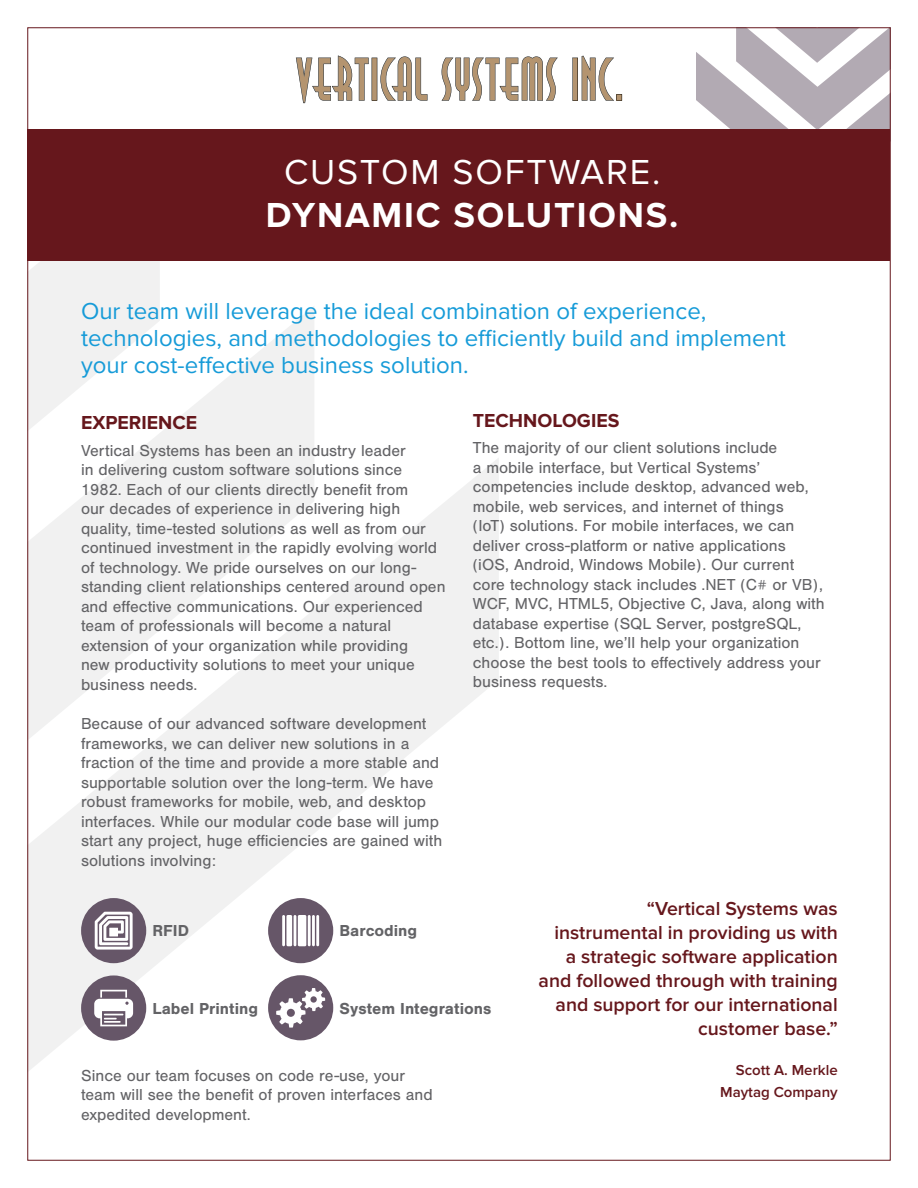
<style>
.page{position:relative;width:918px;height:1188px;background:#fff}
.page>*{position:absolute;margin:0;border:0;box-sizing:border-box;transform-origin:0 0}
.t1{font:700 36px "Proxima Nova";letter-spacing:.05em;color:#fff}
.t2{font:36px "Proxima Nova";letter-spacing:.05em;color:#fff}
.t3{font:24px/27px "Proxima Nova";color:#169bd8}
.t4{font:600 19.5px/24px "Proxima Nova";color:#66171c;text-align:right}
.t5{font:700 19.5px "Proxima Nova";color:#66171c}
.t6{font:16.5px/19.5px "Nimbus San";color:#636366}
.t7{font:700 16.5px "Nimbus San";color:#636366}
.t8{font:600 15px/21.6px "Proxima Nova";color:#66171c;text-align:right}
</style>
<div class="page">
<svg style="left:30px;top:458px;width:469px;height:612px"></svg>
<svg style="left:30px;top:307px;width:284px;height:511px;fill:#f1f1f1"></svg>
<svg style="left:30px;top:261px;width:130px;height:247px;fill:#f1f1f1"></svg>
<svg style="left:696px;top:30px;width:192px;height:100px"></svg>
<div style="left:28px;top:130px;width:862px;height:131px;background:#66171c"></div>
<svg style="left:296px;top:56px;width:131px;height:47px"></svg>
<svg style="left:442px;top:56px;width:116px;height:45px"></svg>
<svg style="left:572px;top:56px;width:50px;height:45px"></svg>
<div style="left:81px;top:898px;width:65px;height:65px;background:#665668;border-radius:50%"></div>
<svg style="left:95px;top:912px;width:38px;height:38px"></svg>
<div style="left:268px;top:898px;width:65px;height:65px;background:#665668;border-radius:50%"></div>
<svg style="left:282px;top:915px;width:37px;height:31px"></svg>
<div style="left:81px;top:975px;width:65px;height:66px;background:#665668;border-radius:50%"></div>
<svg style="left:94px;top:990px;width:39px;height:36px"></svg>
<div style="left:268px;top:975px;width:65px;height:65px;background:#665668;border-radius:50%"></div>
<svg style="left:276px;top:988px;width:49px;height:40px"></svg>
<h1 class="t2" style="left:284px;top:151px;width:378px">CUSTOM SOFTWARE.</h1>
<h1 class="t1" style="left:266px;top:194px;width:414px">DYNAMIC SOLUTIONS.</h1>
<h2 class="t3" style="left:81px;top:298px;width:707px">Our team will leverage the ideal combination of experience, technologies, and methodologies to efficiently build and implement your cost-effective business solution.</h2>
<p class="t5" style="left:81px;top:412px;width:118px">EXPERIENCE</p>
<p class="t6" style="left:81px;top:441px;width:366px">Vertical Systems has been an industry leader<br>in delivering custom software solutions since 1982. Each of our clients directly benefit from<br>our decades of experience in delivering high quality, time-tested solutions as well as from our continued investment in the rapidly evolving world of technology. We pride ourselves on our long&shy;standing client relationships centered around open and effective communications. Our experienced team of professionals will become a natural extension of your organization while providing<br>new productivity solutions to meet your unique business needs.</p>
<p class="t6" style="left:81px;top:714px;width:363px">Because of our advanced software development frameworks, we can deliver new solutions in a fraction of the time and provide a more stable and supportable solution over the long-term. We have robust frameworks for mobile, web, and desktop interfaces. While our modular code base will jump start any project, huge efficiencies are gained with solutions involving:</p>
<p class="t5" style="left:473px;top:409px;width:148px">TECHNOLOGIES</p>
<p class="t6" style="left:473px;top:438px;width:353px">The majority of our client solutions include<br>a mobile interface, but Vertical Systems’ competencies include desktop, advanced web, mobile, web services, and internet of things<br>(IoT) solutions. For mobile interfaces, we can deliver cross-platform or native applications (iOS, Android, Windows Mobile). Our current core technology stack includes .NET (C# or VB), WCF, MVC, HTML5, Objective C, Java, along with database expertise (SQL Server, postgreSQL, etc.). Bottom line, we’ll help your organization choose the best tools to effectively address your business requests.</p>
<p class="t7" style="left:152px;top:921px;width:38px">RFID</p>
<p class="t7" style="left:340px;top:921px;width:79px">Barcoding</p>
<p class="t7" style="left:152px;top:999px;width:107px">Label Printing</p>
<p class="t7" style="left:340px;top:999px;width:154px">System Integrations</p>
<p class="t6" style="left:81px;top:1066px;width:353px">Since our team focuses on code re-use, your team will see the benefit of proven interfaces and expedited development.</p>
<p class="t4" style="left:539px;top:897px;width:301px">“Vertical Systems was instrumental in providing us with<br>a strategic software application and followed through with training and support for our international customer base.”</p>
<p class="t8" style="left:720px;top:1059px;width:119px">Scott A. Merkle<br>Maytag Company</p>
</div>
